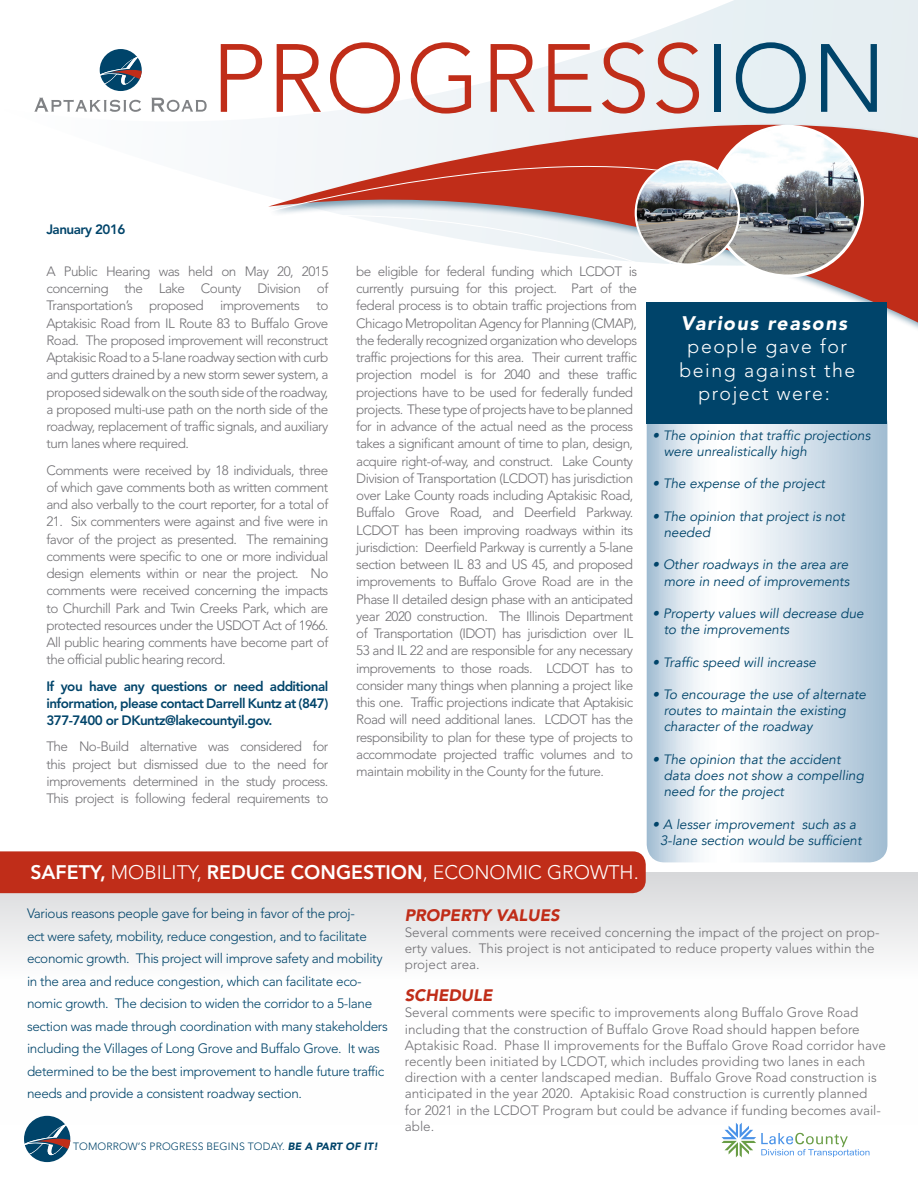
<style>
.page{position:relative;width:918px;height:1188px;background:#fff}
.page>*{position:absolute;margin:0;border:0;box-sizing:border-box;transform-origin:0 0}
.t1{font:300 95.7px "Avenir LT Std";letter-spacing:.01em;color:#c02d19}
.Body_Subhead{font:300 19.5px/23.4px "Avenir LT Std";letter-spacing:.08em;color:#fff;text-align:center}
.Body_Subhead-2{font:300 19.5px "Avenir LT Std";color:#fff}
.Body_Text{font:italic 900 16.5px "Avenir LT Std";color:#c02d19}
.Body_Text-2{font:300 13.5px/17.2px "Avenir LT Std";letter-spacing:-.04em;color:#717074;text-align:justify}
.Body_Text-3{font:300 13.5px/16.2px "Avenir LT Std";color:#717074}
.Body_Text-4{font:300 13.5px/22.5px "Avenir LT Std";letter-spacing:-.025em;color:#00446a}
.body{font:italic 13.5px/16.2px "Avenir";color:#00446a}
.Body_Text-5{font:800 13.5px/17.2px "Avenir LT Std";letter-spacing:-.04em;color:#00446a;text-align:justify}
.t2{font:300 10.5px "Avenir LT Std";letter-spacing:.01em;color:#00446a}
.s1{color:#00446a}
.s2{font-weight:900;font-style:italic}
.s3{font-weight:800}
</style>
<div class="page">
<div style="left:0;top:872px;width:918px;height:253px;background:linear-gradient(to bottom,#e3e4e5,#fff)"></div>
<svg style="left:39px;top:0;width:879px;height:98px"></svg>
<svg style="left:268px;top:75px;width:650px;height:248px"></svg>
<svg style="left:268px;top:141px;width:420px;height:132px"></svg>
<div style="left:100px;top:49px;width:42px;height:42px;background:#00446a;border-radius:50%"></div>
<svg style="left:34px;top:98px;width:107px;height:14px"></svg>
<svg style="left:151px;top:98px;width:56px;height:14px"></svg>
<svg style="left:84px;top:56px;width:58px;height:29px"></svg>
<svg style="left:647px;top:424px;width:240px;height:438px"></svg>
<div style="left:646px;top:302px;width:241px;height:122px;background:#00446a"></div>
<div style="left:0;top:851px;width:646px;height:42px;background:#c02d19"></div>
<img style="left:713px;top:126px;width:149px;height:150px;border-radius:75px">
<img style="left:636px;top:161px;width:103px;height:104px;border-radius:52px">
<div style="left:635px;top:160px;width:105px;height:106px;border:2px solid #fff;border-radius:50%"></div>
<div style="left:24px;top:1116px;width:46px;height:46px;background:#00446a;border-radius:50%"></div>
<svg style="left:14px;top:1124px;width:56px;height:31px"></svg>
<svg style="left:722px;top:1123px;width:147px;height:34px"></svg>
<p class="Body_Text-5" style="left:46px;top:221px;width:81px">January 2016</p>
<p class="t1" style="left:211px;top:23px;width:676px">PROGRESS<span class="s1">ION</span></p>
<p class="Body_Text-2" style="left:46px;top:263px;width:284px">A Public Hearing was held on May 20, 2015 concerning the Lake County Division of Transportation’s proposed improvements to Aptakisic Road from IL Route 83 to Buffalo Grove Road. The proposed improvement will reconstruct Aptakisic Road to a 5-lane roadway section with curb and gutters drained by a new storm sewer system, a proposed sidewalk on the south side of the roadway, a proposed multi-use path on the north side of the roadway, replacement of traffic signals, and auxiliary turn lanes where required.</p>
<p class="Body_Text-2" style="left:46px;top:461px;width:284px">Comments were received by 18 individuals, three of which gave comments both as written comment and also verbally to the court reporter, for a total of</p>
<p class="Body_Text-2" style="left:46px;top:513px;width:284px">21. Six commenters were against and five were in favor of the project as presented. The remaining comments were specific to one or more individual design elements within or near the project. No comments were received concerning the impacts to Churchill Park and Twin Creeks Park, which are protected resources under the USDOT Act of 1966.<br>All public hearing comments have become part of the official public hearing record.</p>
<p class="Body_Text-5" style="left:46px;top:677px;width:283px">If you have any questions or need additional information, please contact Darrell Kuntz at (847)<br>377-7400 or DKuntz@lakecountyil.gov.</p>
<p class="Body_Text-2" style="left:46px;top:738px;width:283px">The No-Build alternative was considered for this project but dismissed due to the need for improvements determined in the study process.<br>This project is following federal requirements to</p>
<p class="Body_Text-2" style="left:356px;top:263px;width:282px;text-align:left">be eligible for federal funding which LCDOT is currently pursuing for this project. Part of the federal process is to obtain traffic projections from Chicago Metropolitan Agency for Planning (CMAP), the federally recognized organization who develops traffic projections for this area. Their current traffic projection model is for 2040 and these traffic projections have to be used for federally funded projects. These type of projects have to be planned for in advance of the actual need as the process takes a significant amount of time to plan, design, acquire right-of-way, and construct. Lake County Division of Transportation (LCDOT) has jurisdiction over Lake County roads including Aptakisic Road, Buffalo Grove Road, and Deerfield Parkway.<br>LCDOT has been improving roadways within its jurisdiction: Deerfield Parkway is currently a 5-lane section between IL 83 and US 45, and proposed improvements to Buffalo Grove Road are in the Phase II detailed design phase with an anticipated year 2020 construction. The Illinois Department of Transportation (IDOT) has jurisdiction over IL 53 and IL 22 and are responsible for any necessary improvements to those roads. LCDOT has to consider many things when planning a project like this one. Traffic projections indicate that Aptakisic Road will need additional lanes. LCDOT has the responsibility to plan for these type of projects to accommodate projected traffic volumes and to maintain mobility in the County for the future.</p>
<p class="Body_Subhead" style="left:679px;top:311px;width:177px"><span class="s2">Various reasons </span>people gave for being against the project were:</p>
<p class="body" style="left:664px;top:427px;width:208px;text-indent:-11px">• The opinion that traffic projections were unrealistically high</p>
<p class="body" style="left:653px;top:476px;width:174px">• The expense of the project</p>
<p class="body" style="left:664px;top:508px;width:183px;text-indent:-11px">• The opinion that project is not needed</p>
<p class="body" style="left:653px;top:557px;width:199px;text-align:right">• Other roadways in the area are more in need of improvements</p>
<p class="body" style="left:664px;top:606px;width:201px;text-indent:-11px">• Property values will decrease due to the improvements</p>
<p class="body" style="left:653px;top:654px;width:165px">• Traffic speed will increase</p>
<p class="body" style="left:664px;top:687px;width:204px;text-indent:-11px">• To encourage the use of alternate routes to maintain the existing character of the roadway</p>
<p class="body" style="left:664px;top:751px;width:202px;text-indent:-11px">• The opinion that the accident data does not show a compelling need for the project</p>
<p class="body" style="left:653px;top:816px;width:211px;text-align:center">• A lesser improvement such as a<br>3-lane section would be sufficient</p>
<p class="Body_Subhead-2" style="left:30px;top:860px;width:610px"><span class="s3">SAFETY,</span> MOBILITY, <span class="s3">REDUCE CONGESTION</span>, ECONOMIC GROWTH.</p>
<p class="Body_Text-4" style="left:27px;top:903px;width:362px">Various reasons people gave for being in favor of the proj-<br>ect were safety, mobility, reduce congestion, and to facilitate economic growth. This project will improve safety and mobility in the area and reduce congestion, which can facilitate eco&shy;nomic growth. The decision to widen the corridor to a 5-lane section was made through coordination with many stakeholders including the Villages of Long Grove and Buffalo Grove. It was determined to be the best improvement to handle future traffic needs and provide a consistent roadway section.</p>
<p class="Body_Text" style="left:405px;top:905px;width:156px">PROPERTY VALUES</p>
<p class="Body_Text-3" style="left:405px;top:924px;width:476px">Several comments were received concerning the impact of the project on prop&shy;erty values. This project is not anticipated to reduce property values within the project area.</p>
<p class="Body_Text" style="left:405px;top:985px;width:89px">SCHEDULE</p>
<p class="Body_Text-3" style="left:405px;top:1005px;width:483px">Several comments were specific to improvements along Buffalo Grove Road including that the construction of Buffalo Grove Road should happen before Aptakisic Road. Phase II improvements for the Buffalo Grove Road corridor have recently been initiated by LCDOT, which includes providing two lanes in each direction with a center landscaped median. Buffalo Grove Road construction is anticipated in the year 2020. Aptakisic Road construction is currently planned for 2021 in the LCDOT Program but could be advance if funding becomes avail&shy;able.</p>
<p class="t2" style="left:73px;top:1140px;width:306px">TOMORROW’S PROGRESS BEGINS TODAY. <span class="s2">BE A PART OF IT!</span></p>
</div>
